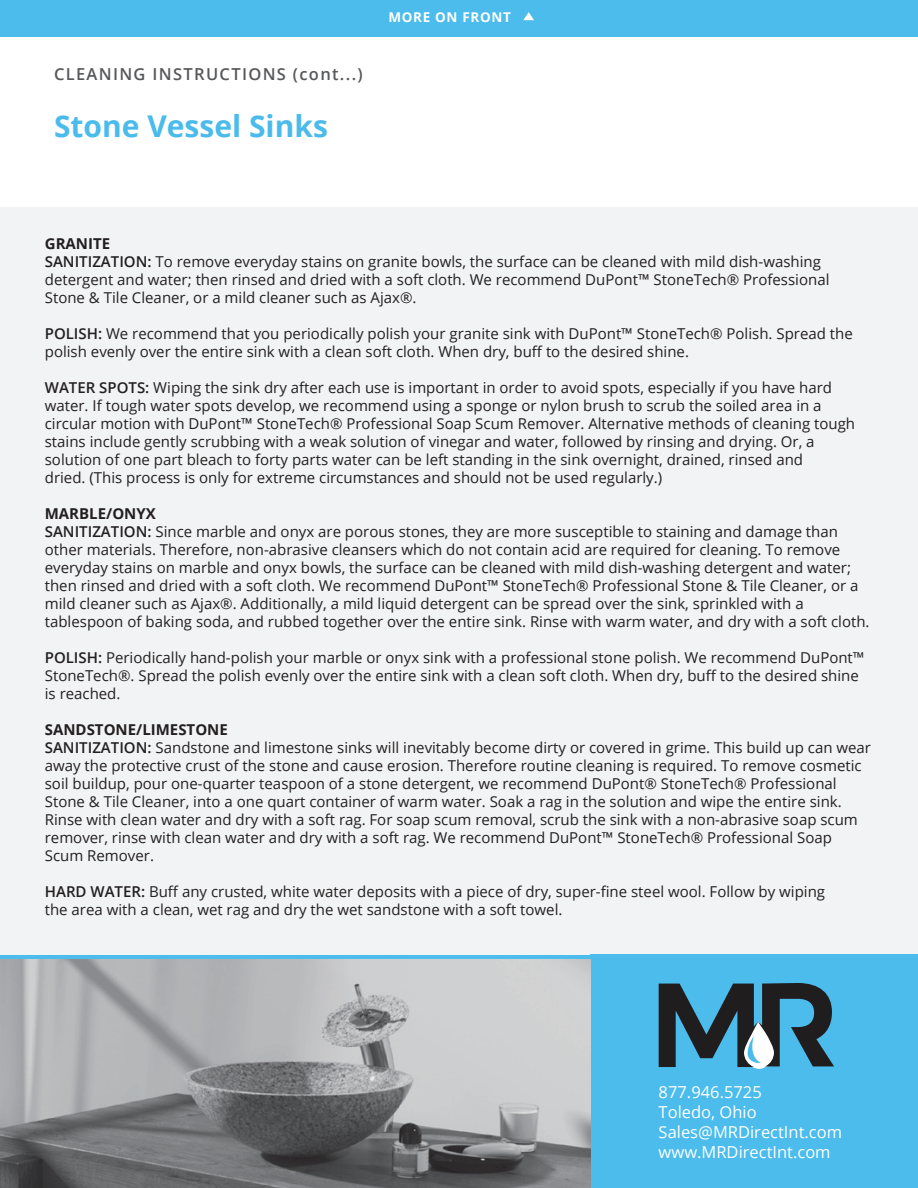
<style>
.page{position:relative;width:918px;height:1188px;background:#fff}
.page>*{position:absolute;margin:0;border:0;box-sizing:border-box;transform-origin:0 0}
.t1{font:700 30px "Open Sans";color:#4abbeb}
.t2{font:16.5px/19.8px "Open Sans";color:#fff}
.t3{font:600 16.5px "Open Sans";letter-spacing:.08em;color:#57585a}
.t4{font:15px/18px "Open Sans";color:#231f20}
.t5{font:700 13.5px "Open Sans";letter-spacing:.05em;color:#fff}
.s1{font-weight:700}
.s2{font-weight:600}
</style>
<div class="page">
<div style="left:0;top:207px;width:918px;height:752px;background:#f2f3f4"></div>
<div style="left:0;top:0;width:918px;height:36px;background:#4bbcec"></div>
<svg style="left:523px;top:12px;width:11px;height:8px"></svg>
<div style="left:591px;top:955px;width:327px;height:233px;background:#4bbcec"></div>
<svg style="left:659px;top:983px;width:175px;height:85px"></svg>
<hr style="left:0;top:955px;width:918px;height:4px;background:#4bbcec">
<img style="left:0;top:959px;width:591px;height:229px">
<p class="t3" style="left:54px;top:63px;width:310px">CLEANING INSTRUCTIONS (cont...)</p>
<h1 class="t1" style="left:54px;top:105px;width:275px">Stone Vessel Sinks</h1>
<p class="t5" style="left:388px;top:8px;width:124px">MORE ON FRONT</p>
<p class="t4" style="left:45px;top:234px;width:786px"><span class="s1">GRANITE<br></span><span class="s2">SANITIZATION:</span> To remove everyday stains on granite bowls, the surface can be cleaned with mild dish-washing detergent and water; then rinsed and dried with a soft cloth. We recommend DuPont™ StoneTech® Professional Stone &amp; Tile Cleaner, or a mild cleaner such as Ajax®.</p>
<p class="t4" style="left:45px;top:324px;width:809px"><span class="s2">POLISH:</span> We recommend that you periodically polish your granite sink with DuPont™ StoneTech® Polish. Spread the polish evenly over the entire sink with a clean soft cloth. When dry, buff to the desired shine.</p>
<p class="t4" style="left:45px;top:378px;width:812px"><span class="s2">WATER SPOTS:</span> Wiping the sink dry after each use is important in order to avoid spots, especially if you have hard water. If tough water spots develop, we recommend using a sponge or nylon brush to scrub the soiled area in a circular motion with DuPont™ StoneTech® Professional Soap Scum Remover. Alternative methods of cleaning tough stains include gently scrubbing with a weak solution of vinegar and water, followed by rinsing and drying. Or, a solution of one part bleach to forty parts water can be left standing in the sink overnight, drained, rinsed and<br>dried. (This process is only for extreme circumstances and should not be used regularly.)</p>
<p class="t4" style="left:45px;top:504px;width:826px"><span class="s1">MARBLE/ONYX<br></span><span class="s2">SANITIZATION:</span> Since marble and onyx are porous stones, they are more susceptible to staining and damage than other materials. Therefore, non-abrasive cleansers which do not contain acid are required for cleaning. To remove everyday stains on marble and onyx bowls, the surface can be cleaned with mild dish-washing detergent and water; then rinsed and dried with a soft cloth. We recommend DuPont™ StoneTech® Professional Stone &amp; Tile Cleaner, or a mild cleaner such as Ajax®. Additionally, a mild liquid detergent can be spread over the sink, sprinkled with a tablespoon of baking soda, and rubbed together over the entire sink. Rinse with warm water, and dry with a soft cloth.</p>
<p class="t4" style="left:45px;top:648px;width:821px"><span class="s2">POLISH:</span> Periodically hand-polish your marble or onyx sink with a professional stone polish. We recommend DuPont™<br>StoneTech®. Spread the polish evenly over the entire sink with a clean soft cloth. When dry, buff to the desired shine is reached.</p>
<p class="t4" style="left:45px;top:720px;width:828px"><span class="s1">SANDSTONE/LIMESTONE<br></span><span class="s2">SANITIZATION:</span> Sandstone and limestone sinks will inevitably become dirty or covered in grime. This build up can wear away the protective crust of the stone and cause erosion. Therefore routine cleaning is required. To remove cosmetic soil buildup, pour one-quarter teaspoon of a stone detergent, we recommend DuPont® StoneTech® Professional Stone &amp; Tile Cleaner, into a one quart container of warm water. Soak a rag in the solution and wipe the entire sink.<br>Rinse with clean water and dry with a soft rag. For soap scum removal, scrub the sink with a non-abrasive soap scum remover, rinse with clean water and dry with a soft rag. We recommend DuPont™ StoneTech® Professional Soap Scum Remover.</p>
<p class="t4" style="left:45px;top:882px;width:782px"><span class="s2">HARD WATER:</span> Buff any crusted, white water deposits with a piece of dry, super-fine steel wool. Follow by wiping the area with a clean, wet rag and dry the wet sandstone with a soft towel.</p>
<p class="t2" style="left:659px;top:1082px;width:185px">877.946.5725<br>Toledo, Ohio<br>Sales@MRDirectInt.com www.MRDirectInt.com</p>
</div>
